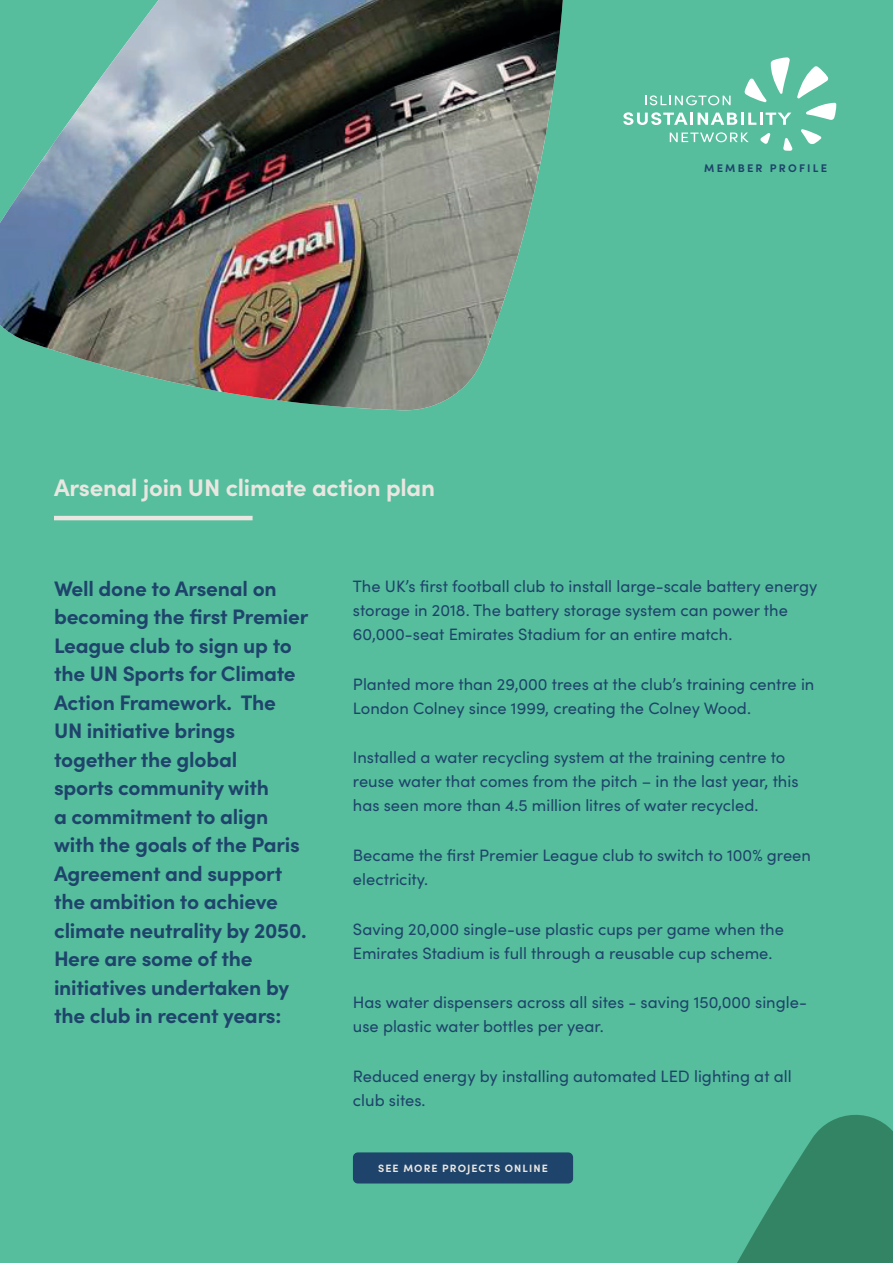
<style>
.page{position:relative;width:893px;height:1263px;background:#56be9d}
.page>*{position:absolute;margin:0;border:0;box-sizing:border-box;transform-origin:0 0}
.t1{font:700 24px "Sofia Pro";letter-spacing:-.01em;color:#eae6e1}
.t2{font:700 21px/28.5px "Sofia Pro";letter-spacing:-.01em;color:#1e446b}
.t3{font:16.5px/24px "Sofia Pro";color:#1e446b}
.t4{font:700 11.1px "Sofia Pro";letter-spacing:.2em;color:#1e446b}
.t5{font:700 10.65px "Sofia Pro";letter-spacing:.1em;color:#eae6e1}
</style>
<div class="page">
<svg style="left:737px;top:1115px;width:156px;height:148px"></svg>
<hr style="left:54px;top:516px;width:199px;height:4px;background:#eae6e1">
<svg style="left:797px;top:66px;width:39px;height:54px"></svg>
<svg style="left:801px;top:129px;width:20px;height:15px"></svg>
<svg style="left:783px;top:138px;width:10px;height:13px"></svg>
<svg style="left:760px;top:133px;width:11px;height:11px"></svg>
<svg style="left:744px;top:57px;width:46px;height:46px"></svg>
<svg style="left:623px;top:112px;width:168px;height:13px"></svg>
<svg style="left:645px;top:95px;width:86px;height:10px"></svg>
<svg style="left:670px;top:132px;width:79px;height:10px"></svg>
<img style="left:0;top:0;width:563px;height:411px">
<div style="left:353px;top:1152px;width:220px;height:31px;background:#1e446b;border-radius:5px"></div>
<h1 class="t1" style="left:54px;top:469px;width:383px">Arsenal join UN climate action plan</h1>
<p class="t4" style="left:704px;top:159px;width:124px">MEMBER PROFILE</p>
<p class="t2" style="left:54px;top:572px;width:256px">Well done to Arsenal on becoming the first Premier<br>League club to sign up to the UN Sports for Climate<br>Action Framework. The<br>UN initiative brings together the global<br>sports community with<br>a commitment to align with the goals of the Paris<br>Agreement and support the ambition to achieve climate neutrality by 2050.<br>Here are some of the initiatives undertaken by the club in recent years:</p>
<p class="t3" style="left:353px;top:574px;width:466px">The UK’s first football club to install large-scale battery energy storage in 2018. The battery storage system can power the<br>60,000-seat Emirates Stadium for an entire match.</p>
<p class="t3" style="left:353px;top:671px;width:463px">Planted more than 29,000 trees at the club’s training centre in<br>London Colney since 1999, creating the Colney Wood.</p>
<p class="t3" style="left:353px;top:745px;width:447px">Installed a water recycling system at the training centre to reuse water that comes from the pitch – in the last year, this has seen more than 4.5 million litres of water recycled.</p>
<p class="t3" style="left:353px;top:842px;width:460px">Became the first Premier League club to switch to 100% green electricity.</p>
<p class="t3" style="left:353px;top:916px;width:432px">Saving 20,000 single-use plastic cups per game when the<br>Emirates Stadium is full through a reusable cup scheme.</p>
<p class="t3" style="left:353px;top:989px;width:455px">Has water dispensers across all sites - saving 150,000 single&shy;use plastic water bottles per year.</p>
<p class="t3" style="left:353px;top:1063px;width:440px">Reduced energy by installing automated LED lighting at all club sites.</p>
<p class="t5" style="left:378px;top:1160px;width:171px">SEE MORE PROJECTS ONLINE</p>
</div>
